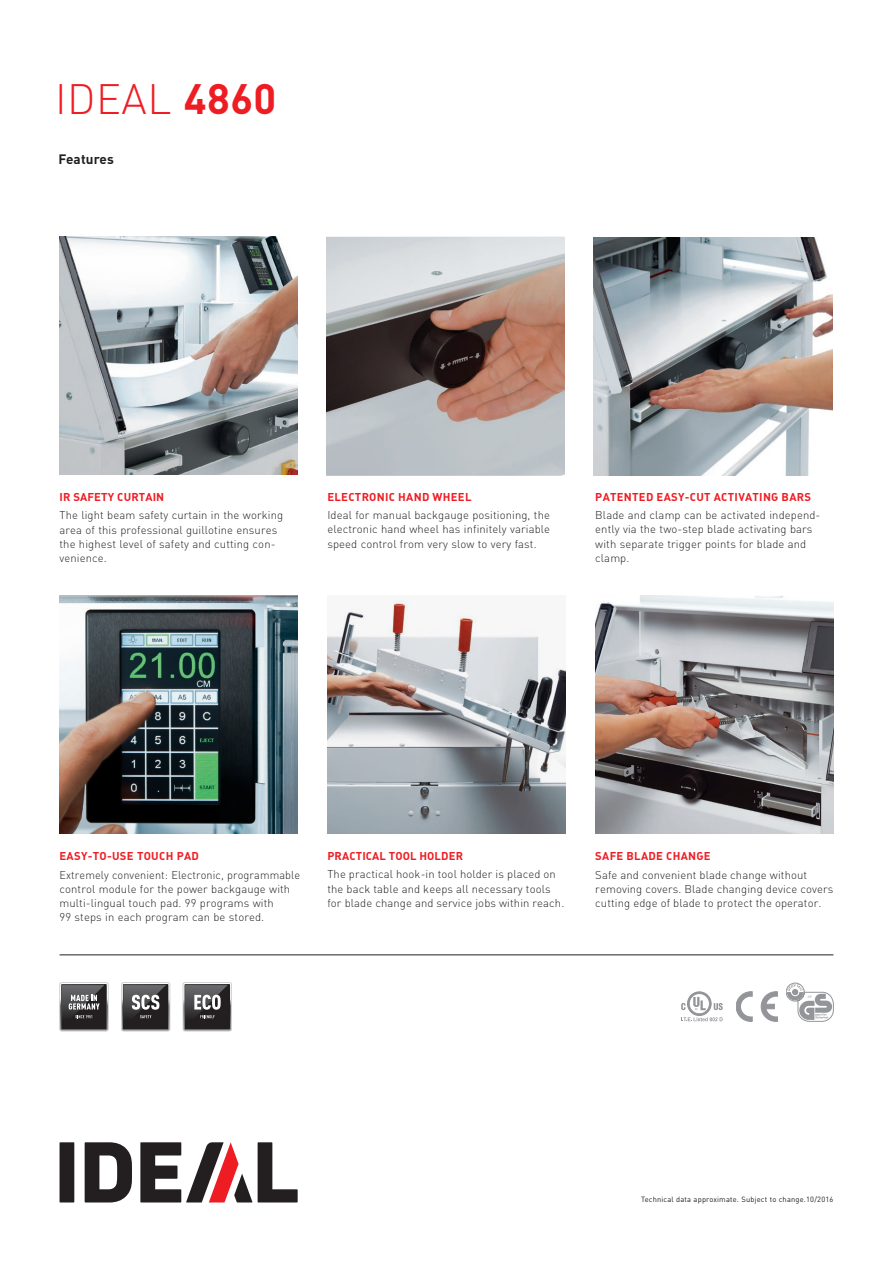
<style>
.page{position:relative;width:893px;height:1263px;background:#fff}
.page>*{position:absolute;margin:0;border:0;box-sizing:border-box;transform-origin:0 0}
.t1{font:300 42px "DIN";letter-spacing:.01em;color:#ee1d23}
.t2{font:700 13.5px "DIN";letter-spacing:.01em;color:#231f20}
.t3{font:300 11.25px/14.2px "DIN";letter-spacing:.01em;color:#231f20}
.t4{font:700 11.25px "DIN";letter-spacing:.025em;color:#ee1d23}
.t5{font:7.5px "DIN";letter-spacing:.025em;color:#231f20}
.s1{font-weight:700}
</style>
<div class="page">
<img style="left:326px;top:237px;width:238px;height:239px">
<img style="left:594px;top:237px;width:238px;height:239px">
<img style="left:327px;top:600px;width:239px;height:233px">
<hr style="left:60px;top:954px;width:773px;height:1px;background:#231f20">
<img style="left:595px;top:595px;width:238px;height:238px">
<img style="left:60px;top:595px;width:238px;height:238px">
<img style="left:60px;top:236px;width:238px;height:238px">
<svg style="left:786px;top:983px;width:47px;height:38px"></svg>
<svg style="left:736px;top:992px;width:16px;height:29px"></svg>
<svg style="left:761px;top:992px;width:16px;height:29px"></svg>
<div style="left:687px;top:991px;width:25px;height:25px;border:1px solid #939598;border-radius:50%"></div>
<svg style="left:681px;top:992px;width:42px;height:29px"></svg>
<div style="left:60px;top:1142px;width:14px;height:60px;background:#231f20"></div>
<svg style="left:258px;top:1142px;width:40px;height:60px"></svg>
<svg style="left:85px;top:1142px;width:47px;height:60px"></svg>
<svg style="left:140px;top:1142px;width:112px;height:60px"></svg>
<svg style="left:121px;top:982px;width:49px;height:49px;background:#5f5d5e"></svg>
<svg style="left:183px;top:982px;width:49px;height:49px;background:#605e5f"></svg>
<svg style="left:60px;top:982px;width:48px;height:49px;background:#5b595a"></svg>
<h1 class="t1" style="left:55px;top:73px;width:223px">IDEAL <span class="s1">4860</span></h1>
<p class="t2" style="left:58px;top:151px;width:57px">Features</p>
<p class="t4" style="left:60px;top:489px;width:106px">IR SAFETY CURTAIN</p>
<p class="t3" style="left:60px;top:508px;width:225px">The light beam safety curtain in the working area of this professional guillotine ensures the highest level of safety and cutting con&shy;venience.</p>
<p class="t4" style="left:327px;top:489px;width:146px">ELECTRONIC HAND WHEEL</p>
<p class="t3" style="left:327px;top:508px;width:224px;text-align:justify">Ideal for manual backgauge positioning, the electronic hand wheel has infinitely variable speed control from very slow to very fast.</p>
<p class="t4" style="left:595px;top:489px;width:217px">PATENTED EASY-CUT ACTIVATING BARS</p>
<p class="t3" style="left:595px;top:508px;width:227px">Blade and clamp can be activated independ&shy;ently via the two-step blade activating bars with separate trigger points for blade and clamp.</p>
<p class="t4" style="left:60px;top:848px;width:141px">EASY-TO-USE TOUCH PAD</p>
<p class="t3" style="left:60px;top:867px;width:242px">Extremely convenient: Electronic, programmable control module for the power backgauge with multi-lingual touch pad. 99 programs with<br>99 steps in each program can be stored.</p>
<p class="t4" style="left:327px;top:848px;width:137px">PRACTICAL TOOL HOLDER</p>
<p class="t3" style="left:327px;top:867px;width:238px">The practical hook-in tool holder is placed on the back table and keeps all necessary tools for blade change and service jobs within reach.</p>
<p class="t4" style="left:595px;top:848px;width:117px">SAFE BLADE CHANGE</p>
<p class="t3" style="left:595px;top:867px;width:240px">Safe and convenient blade change without removing covers. Blade changing device covers cutting edge of blade to protect the operator.</p>
<p class="t5" style="left:641px;top:1195px;width:194px">Technical data approximate. Subject to change.10/2016</p>
</div>
